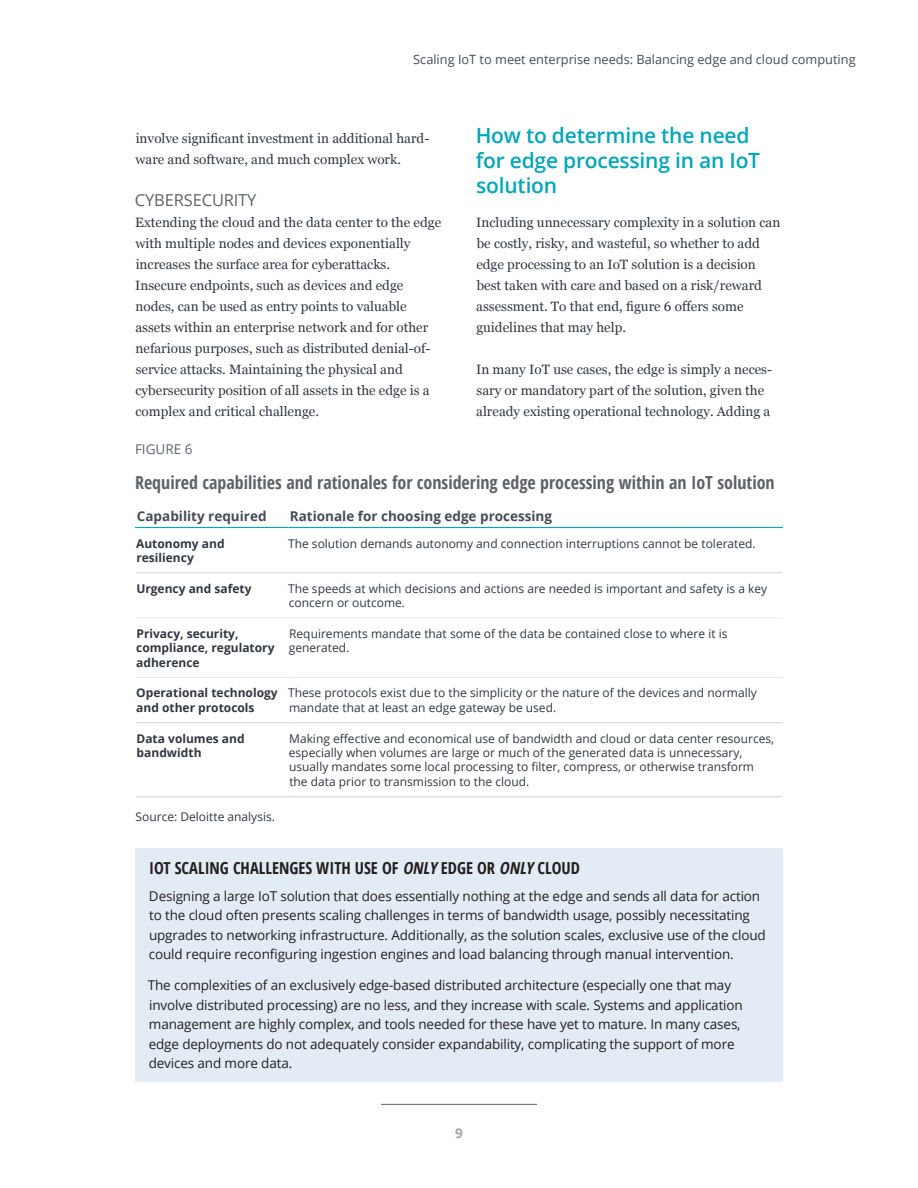
<style>
.page{position:relative;width:918px;height:1188px;background:#fff}
.page>*{position:absolute;margin:0;border:0;box-sizing:border-box;transform-origin:0 0}
.heading2{font:600 21px/25.2px "Open Sans";letter-spacing:-.01em;color:#00a6b9}
.table-title{font:700 condensed 18px "Open Sans";color:#5f6369}
.sidebar-h1{font:700 condensed 16.5px "Open Sans";color:#231f20}
.heading3{font:16.5px "Open Sans";letter-spacing:-.01em;color:#5f6369}
.cover-top-right_attr{font:13.5px/21px "Georgia";color:#323640}
.sidebar-body{font:13.5px/19.5px "Open Sans";letter-spacing:-.01em;color:#231f20}
.table-h1{font:700 13.5px "Open Sans";color:#464b54}
.figure-number{font:13.5px "Open Sans";color:#5f6369}
.t1{font:700 13.5px "Open Sans";color:#a3a7a9}
.t2{font:12.75px "Open Sans";color:#464b54}
.table-body{font:12px/14.4px "Open Sans";color:#323640}
.table-h2{font:700 12px/14.4px "Open Sans";color:#323640}
.s1{font-style:italic}
</style>
<div class="page">
<hr style="left:381px;top:1104px;width:156px;height:1px;background:#5f6369">
<hr style="left:135px;top:527px;width:154px;height:1px;background:#00a6b9">
<hr style="left:289px;top:527px;width:494px;height:1px;background:#00a6b9">
<hr style="left:136px;top:572px;width:153px;height:1px;background:#d8d9d7">
<hr style="left:289px;top:572px;width:493px;height:1px;background:#d8d9d7">
<hr style="left:136px;top:722px;width:153px;height:1px;background:#d8d9d7">
<hr style="left:289px;top:722px;width:493px;height:1px;background:#d8d9d7">
<hr style="left:136px;top:796px;width:153px;height:1px;background:#d8d9d7">
<hr style="left:289px;top:796px;width:493px;height:1px;background:#d8d9d7">
<hr style="left:136px;top:617px;width:153px;height:1px;background:#eaeceb">
<hr style="left:289px;top:617px;width:493px;height:1px;background:#eaeceb">
<hr style="left:136px;top:677px;width:153px;height:1px;background:#eaeceb">
<hr style="left:289px;top:677px;width:493px;height:1px;background:#eaeceb">
<div style="left:135px;top:848px;width:648px;height:234px;background:#e3ecf5"></div>
<p class="t2" style="left:413px;top:50px;width:444px">Scaling IoT to meet enterprise needs: Balancing edge and cloud computing</p>
<p class="cover-top-right_attr" style="left:136px;top:127px;width:295px">involve significant investment in additional hard&shy;ware and software, and much complex work.</p>
<p class="heading3" style="left:135px;top:188px;width:123px">CYBERSECURITY</p>
<p class="cover-top-right_attr" style="left:135px;top:211px;width:308px">Extending the cloud and the data center to the edge with multiple nodes and devices exponentially increases the surface area for cyberattacks.<br>Insecure endpoints, such as devices and edge nodes, can be used as entry points to valuable assets within an enterprise network and for other nefarious purposes, such as distributed denial-of&shy;service attacks. Maintaining the physical and cybersecurity position of all assets in the edge is a complex and critical challenge.</p>
<p class="heading2" style="left:476px;top:122px;width:286px">How to determine the need for edge processing in an IoT solution</p>
<p class="cover-top-right_attr" style="left:476px;top:211px;width:306px">Including unnecessary complexity in a solution can be costly, risky, and wasteful, so whether to add edge processing to an IoT solution is a decision best taken with care and based on a risk/reward assessment. To that end, figure 6 offers some guidelines that may help.</p>
<p class="cover-top-right_attr" style="left:476px;top:358px;width:298px">In many IoT use cases, the edge is simply a neces&shy;sary or mandatory part of the solution, given the already existing operational technology. Adding a</p>
<p class="figure-number" style="left:135px;top:440px;width:59px">FIGURE 6</p>
<p class="table-title" style="left:135px;top:470px;width:641px">Required capabilities and rationales for considering edge processing within an IoT solution</p>
<p class="table-h1" style="left:137px;top:506px;width:131px">Capability required</p>
<p class="table-h1" style="left:290px;top:506px;width:264px">Rationale for choosing edge processing</p>
<p class="table-h2" style="left:136px;top:536px;width:90px">Autonomy and resiliency</p>
<p class="table-body" style="left:288px;top:536px;width:469px">The solution demands autonomy and connection interruptions cannot be tolerated.</p>
<p class="table-h2" style="left:136px;top:581px;width:117px">Urgency and safety</p>
<p class="table-body" style="left:288px;top:581px;width:481px">The speeds at which decisions and actions are needed is important and safety is a key concern or outcome.</p>
<p class="table-h2" style="left:136px;top:626px;width:140px">Privacy, security, compliance, regulatory adherence</p>
<p class="table-body" style="left:289px;top:626px;width:440px">Requirements mandate that some of the data be contained close to where it is generated.</p>
<p class="table-h2" style="left:136px;top:686px;width:143px">Operational technology and other protocols</p>
<p class="table-body" style="left:288px;top:686px;width:470px">These protocols exist due to the simplicity or the nature of the devices and normally mandate that at least an edge gateway be used.</p>
<p class="table-h2" style="left:136px;top:731px;width:110px">Data volumes and bandwidth</p>
<p class="table-body" style="left:289px;top:731px;width:487px">Making effective and economical use of bandwidth and cloud or data center resources, especially when volumes are large or much of the generated data is unnecessary, usually mandates some local processing to filter, compress, or otherwise transform the data prior to transmission to the cloud.</p>
<p class="table-body" style="left:136px;top:809px;width:141px">Source: Deloitte analysis.</p>
<p class="sidebar-h1" style="left:149px;top:857px;width:432px">IOT SCALING CHALLENGES WITH USE OF <span class="s1">ONLY</span> EDGE OR <span class="s1">ONLY</span> CLOUD</p>
<p class="sidebar-body" style="left:149px;top:886px;width:619px">Designing a large IoT solution that does essentially nothing at the edge and sends all data for action to the cloud often presents scaling challenges in terms of bandwidth usage, possibly necessitating upgrades to networking infrastructure. Additionally, as the solution scales, exclusive use of the cloud could require reconfiguring ingestion engines and load balancing through manual intervention.</p>
<p class="sidebar-body" style="left:148px;top:975px;width:597px">The complexities of an exclusively edge-based distributed architecture (especially one that may involve distributed processing) are no less, and they increase with scale. Systems and application management are highly complex, and tools needed for these have yet to mature. In many cases, edge deployments do not adequately consider expandability, complicating the support of more devices and more data.</p>
<p class="t1" style="left:455px;top:1123px;width:9px">9</p>
</div>
